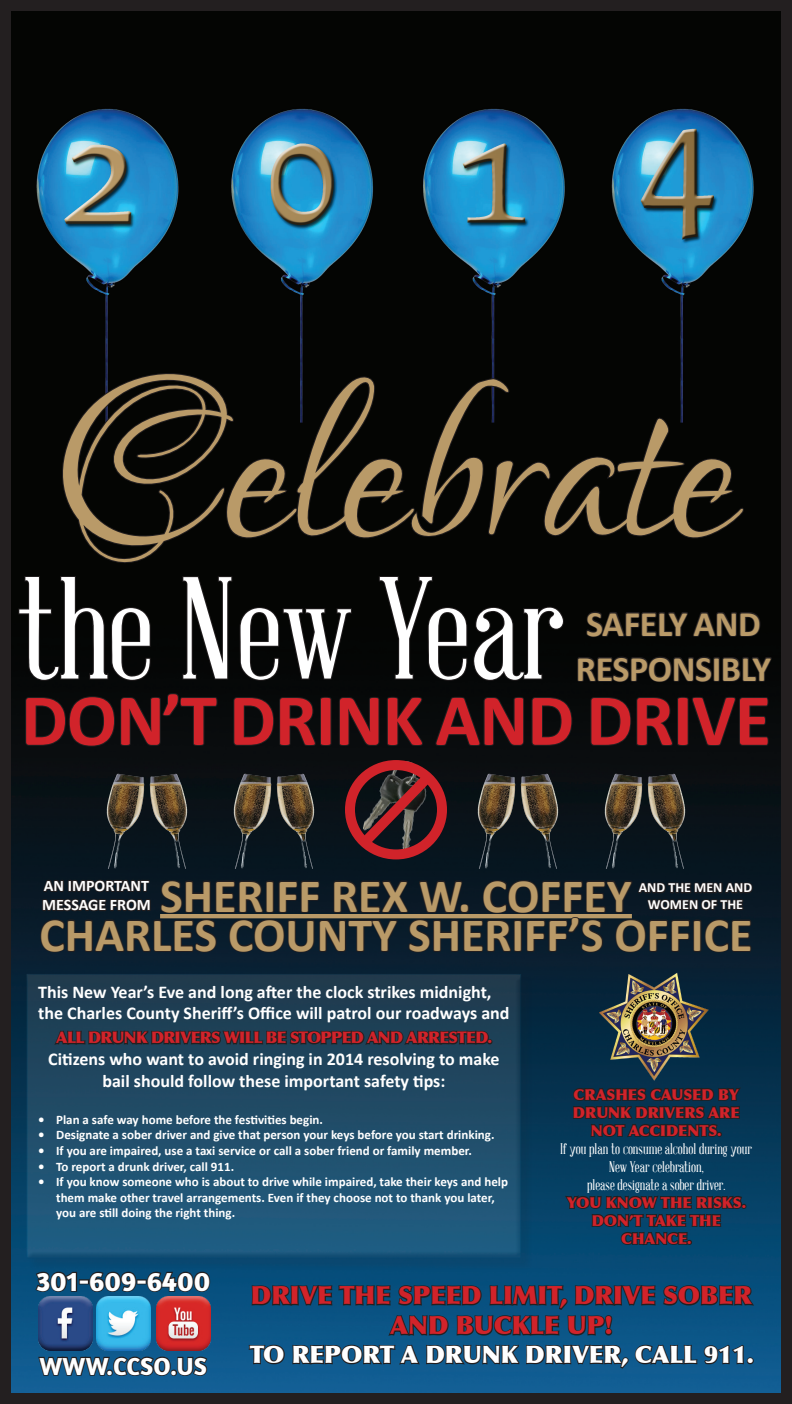
<style>
.page{position:relative;width:792px;height:1404px;background:#fff}
.page>*{position:absolute;margin:0;border:0;box-sizing:border-box;transform-origin:0 0}
.t1{font:300px "Lovers Quarrel";color:#b99a68}
.t2{font:142px "Abraham Lincoln";color:#fff}
.t3{font:700 74px "Calibri";letter-spacing:-.01em;color:#d1232a}
.t4{font:700 48px/39px "Calibri";color:#b99a68;text-align:center}
.t5{font:700 36px/45px "Calibri";letter-spacing:-.01em;color:#b99a68}
.t6{font:700 28px "Amaranth";color:#fff}
.t7{font:900 25px/30px "Optima";color:#d1232a;text-align:center}
.t8{font:700 25px "Amaranth";color:#fff}
.t9{font:900 24px "Optima";color:#fff}
.t10{font:700 18px/21.6px "Calibri";color:#fff}
.t11{font:900 16px "Optima";letter-spacing:-.04em;color:#d1232a}
.t12{font:700 16px/19.2px "Calibri";color:#fff}
.t13{font:15px/18px "Abraham Lincoln";color:#fff;text-align:center}
.t14{font:900 15px/18px "Optima";color:#d1232a;text-align:center}
.t15{font:700 14px/16.8px "Calibri";color:#fff;text-align:center}
.t16{font:700 13px/15.6px "Calibri";color:#fff}
</style>
<div class="page">
<img style="left:12px;top:12px;width:768px;height:1380px">
<div style="left:0;top:0;width:792px;height:1404px;border:11px solid #231f20"></div>
<svg style="left:24px;top:692px;width:195px;height:56px;background:#0c0e0f"></svg>
<svg style="left:232px;top:695px;width:193px;height:52px;background:#0d0e0f"></svg>
<svg style="left:434px;top:695px;width:139px;height:52px;background:#0d0e0f"></svg>
<svg style="left:589px;top:695px;width:181px;height:54px;background:#0d0e0f"></svg>
<svg style="left:39px;top:869px;width:715px;height:85px;background:#151f27"></svg>
<img style="left:38px;top:1297px;width:54px;height:54px">
<img style="left:97px;top:1297px;width:54px;height:54px">
<img style="left:157px;top:1297px;width:54px;height:54px">
<svg style="left:37px;top:1355px;width:172px;height:25px;background:#174466"></svg>
<svg style="left:34px;top:1271px;width:44px;height:22px"></svg>
<div style="left:79px;top:1279px;width:10px;height:5px;border:2px solid #231f20"></div>
<svg style="left:88px;top:1271px;width:49px;height:22px"></svg>
<div style="left:137px;top:1279px;width:10px;height:5px;border:2px solid #231f20"></div>
<svg style="left:146px;top:1271px;width:65px;height:22px"></svg>
<img style="left:360px;top:751px;width:74px;height:107px">
<div style="left:345px;top:760px;width:102px;height:99px;border:10px solid #d1232a;border-radius:50%"></div>
<svg style="left:352px;top:764px;width:89px;height:91px;background:#602428"></svg>
<img style="left:655px;top:973px;width:22px;height:14px">
<img style="left:218px;top:760px;width:112px;height:108px">
<img style="left:91px;top:760px;width:112px;height:108px">
<img style="left:589px;top:760px;width:112px;height:108px">
<img style="left:462px;top:760px;width:112px;height:108px">
<svg style="left:572px;top:1049px;width:171px;height:90px;background:#153143"></svg>
<svg style="left:247px;top:1157px;width:509px;height:213px;background:#0d456a"></svg>
<div style="left:28px;top:975px;width:506px;height:296px;background:#231f20;opacity:.75"></div>
<div style="left:26px;top:974px;width:496px;height:285px;background:#231f20;opacity:.75"></div>
<svg style="left:53px;top:1029px;width:441px;height:17px;background:#202e39"></svg>
<svg style="left:17px;top:364px;width:756px;height:320px;background:#070706"></svg>
<h1 class="t1" style="left:56px;top:316px;width:681px">Celebrate</h1>
<h2 class="t2" style="left:19px;top:555px;width:546px">the New Year</h2>
<h3 class="t3" style="left:21px;top:674px;width:751px">DON’T DRINK AND DRIVE</h3>
<h3 class="t5" style="left:576px;top:600px;width:197px">SAFELY AND<br>RESPONSIBLY</h3>
<p class="t12" style="left:42px;top:875px;width:110px">AN IMPORTANT<br>MESSAGE FROM</p>
<p class="t15" style="left:639px;top:879px;width:115px">AND THE MEN AND<br>WOMEN OF THE</p>
<h3 class="t4" style="left:39px;top:874px;width:715px">SHERIFF REX W. COFFEY<br>CHARLES COUNTY SHERIFF’S OFFICE</h3>
<h3 class="t10" style="left:38px;top:980px;width:473px">This New Year’s Eve and long after the clock strikes midnight, the Charles County Sheriff’s Office will patrol our roadways and</h3>
<p class="t11" style="left:56px;top:1028px;width:438px">ALL DRUNK DRIVERS WILL BE STOPPED AND ARRESTED.</p>
<h3 class="t10" style="left:48px;top:1047px;width:453px;text-align:center">Citizens who want to avoid ringing in 2014 resolving to make bail should follow these important safety tips:</h3>
<p class="t16" style="left:38px;top:1111px;width:286px">• Plan a safe way home before the festivities begin.</p>
<p class="t16" style="left:38px;top:1127px;width:458px">• Designate a sober driver and give that person your keys before you start drinking.</p>
<p class="t16" style="left:38px;top:1142px;width:435px">• If you are impaired, use a taxi service or call a sober friend or family member.</p>
<p class="t16" style="left:38px;top:1158px;width:198px">• To report a drunk driver, call 911.</p>
<p class="t16" style="left:56px;top:1173px;width:453px;text-indent:-18px">• If you know someone who is about to drive while impaired, take their keys and help them make other travel arrangements. Even if they choose not to thank you later, you are still doing the right thing.</p>
<p class="t14" style="left:573px;top:1086px;width:168px">CRASHES CAUSED BY<br>DRUNK DRIVERS ARE<br>NOT ACCIDENTS.</p>
<p class="t13" style="left:561px;top:1140px;width:193px">If you plan to consume alcohol during your<br>New Year celebration,<br>please designate a sober driver.</p>
<p class="t14" style="left:567px;top:1194px;width:181px">YOU KNOW THE RISKS.<br>DON’T TAKE THE<br>CHANCE.</p>
<h3 class="t6" style="left:36px;top:1263px;width:176px">301-609-6400</h3>
<h3 class="t8" style="left:39px;top:1350px;width:169px">WWW.CCSO.US</h3>
<h3 class="t7" style="left:251px;top:1281px;width:503px">DRIVE THE SPEED LIMIT, DRIVE SOBER<br>AND BUCKLE UP!</h3>
<h3 class="t9" style="left:250px;top:1340px;width:506px">TO REPORT A DRUNK DRIVER, CALL 911.</h3>
</div>
